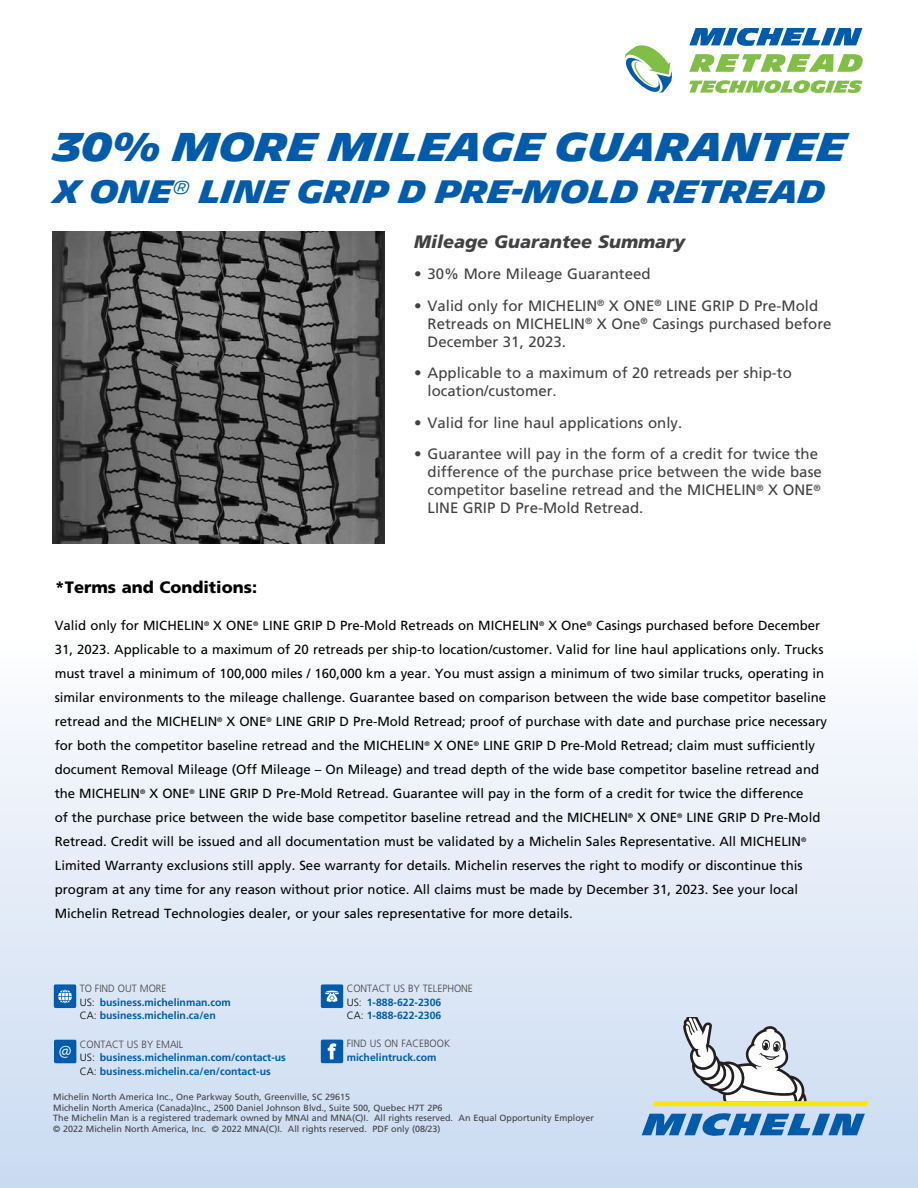
<style>
.page{position:relative;width:918px;height:1188px;background:#fff}
.page>*{position:absolute;margin:0;border:0;box-sizing:border-box;transform-origin:0 0}
.t1{font:700 39px "Michelin";color:#005baa;scale:.91 1}
.t2{font:700 31.5px "Michelin";color:#005baa;scale:.91 1}
.t3{font:italic 900 18px "Frutiger";color:#414042}
.t4{font:17.25px "Myriad Pro";color:#fff}
.t5{font:900 16.5px "Frutiger";color:#000}
.t6{font:15px/18px "Frutiger";color:#414042}
.t7{font:13.2px/24px "Frutiger";color:#000}
.t8{font:700 10.5px/13.5px "Frutiger LT Std";color:#005baa}
.t9{font:300 10.5px "Frutiger LT Std";color:#414042;scale:.95 1}
.t10{font:9px/10.8px "Frutiger";color:#414042}
.s1{font-weight:300;color:#414042}
.s2{font-weight:300;color:#000}
</style>
<div class="page">
<div style="left:0;top:648px;width:918px;height:540px;background:linear-gradient(to bottom,#fcfcfe,#c9daf1)"></div>
<img style="left:52px;top:232px;width:332px;height:311px">
<svg style="left:689px;top:28px;width:174px;height:18px"></svg>
<svg style="left:689px;top:54px;width:174px;height:18px"></svg>
<svg style="left:689px;top:80px;width:174px;height:13px"></svg>
<svg style="left:625px;top:45px;width:47px;height:48px"></svg>
<svg style="left:642px;top:1113px;width:223px;height:23px;background:#4d8cc5"></svg>
<svg style="left:652px;top:1017px;width:217px;height:89px"></svg>
<svg style="left:54px;top:984px;width:22px;height:24px"></svg>
<svg style="left:321px;top:1040px;width:22px;height:23px"></svg>
<svg style="left:321px;top:984px;width:22px;height:24px"></svg>
<svg style="left:54px;top:1040px;width:22px;height:23px"></svg>
<h1 class="t1" style="left:54px;top:124px;width:873px">30% MORE MILEAGE GUARANTEE</h1>
<h2 class="t2" style="left:54px;top:173px;width:850px">X ONE<sup>®</sup> LINE GRIP D PRE-MOLD RETREAD</h2>
<h3 class="t3" style="left:414px;top:231px;width:273px">Mileage Guarantee Summary</h3>
<p class="t6" style="left:414px;top:265px;width:238px">• 30% More Mileage Guaranteed</p>
<p class="t6" style="left:428px;top:297px;width:406px;text-indent:-13px">• Valid only for MICHELIN<sup>®</sup> X ONE<sup>®</sup> LINE GRIP D Pre-Mold<br>Retreads on MICHELIN<sup>®</sup> X One<sup>®</sup> Casings purchased before<br>December 31, 2023.</p>
<p class="t6" style="left:428px;top:364px;width:366px;text-indent:-14px">• Applicable to a maximum of 20 retreads per ship-to location/customer.</p>
<p class="t6" style="left:414px;top:414px;width:270px">• Valid for line haul applications only.</p>
<p class="t6" style="left:428px;top:445px;width:396px;text-indent:-14px">• Guarantee will pay in the form of a credit for twice the difference of the purchase price between the wide base competitor baseline retread and the MICHELIN<sup>®</sup> X ONE<sup>® </sup>LINE GRIP D Pre-Mold Retread.</p>
<p class="t5" style="left:55px;top:577px;width:204px">*Terms and Conditions:</p>
<p class="t7" style="left:55px;top:613px;width:774px">Valid only for MICHELIN<sup>®</sup> X ONE<sup>®</sup> LINE GRIP D Pre-Mold Retreads on MICHELIN<sup>®</sup> X One<sup>®</sup> Casings purchased before December 31, 2023. Applicable to a maximum of 20 retreads per ship-to location/customer. Valid for line haul applications only. Trucks must travel a minimum of 100,000 miles / 160,000 km a year. You must assign a minimum of two similar trucks, operating in similar environments to the mileage challenge. Guarantee based on comparison between the wide base competitor baseline retread and the MICHELIN<sup>®</sup> X ONE<sup>®</sup> LINE GRIP D Pre-Mold Retread; proof of purchase with date and purchase price necessary for both the competitor baseline retread and the MICHELIN<sup>®</sup> X ONE<sup>®</sup> LINE GRIP D Pre-Mold Retread; claim must sufficiently document Removal Mileage (Off Mileage – On Mileage) and tread depth of the wide base competitor baseline retread and the MICHELIN<sup>®</sup> X ONE<sup>®</sup> LINE GRIP D Pre-Mold Retread. Guarantee will pay in the form of a credit for twice the difference<br>of the purchase price between the wide base competitor baseline retread and the MICHELIN<sup>®</sup> X ONE<sup>®</sup> LINE GRIP D Pre-Mold Retread. Credit will be issued and all documentation must be validated by a Michelin Sales Representative. All MICHELIN<sup>® </sup>Limited Warranty exclusions still apply. See warranty for details. Michelin reserves the right to modify or discontinue this program at any time for any reason without prior notice. All claims must be made by December 31, 2023. See your local Michelin Retread Technologies dealer, or your sales representative for more details.</p>
<p class="t8" style="left:80px;top:982px;width:153px"><span class="s1">TO FIND OUT MORE<br></span><span class="s2">US:</span> business.michelinman.com<br><span class="s2">CA:</span> business.michelin.ca/en</p>
<h3 class="t4" style="left:59px;top:1039px;width:14px">@</h3>
<p class="t8" style="left:80px;top:1037px;width:208px"><span class="s1">CONTACT US BY EMAIL<br></span><span class="s2">US:</span> business.michelinman.com/contact-us<br><span class="s2">CA:</span> business.michelin.ca/en/contact-us</p>
<p class="t8" style="left:347px;top:982px;width:128px"><span class="s1">CONTACT US BY TELEPHONE<br></span><span class="s2">US:</span> 1-888-622-2306<br><span class="s2">CA:</span> 1-888-622-2306</p>
<p class="t9" style="left:347px;top:1038px;width:110px">FIND US ON FACEBOOK</p>
<p class="t8" style="left:347px;top:1051px;width:91px">michelintruck.com</p>
<p class="t10" style="left:53px;top:1091px;width:542px">Michelin North America Inc., One Parkway South, Greenville, SC 29615<br>Michelin North America (Canada)Inc., 2500 Daniel Johnson Blvd., Suite 500, Quebec H7T 2P6<br>The Michelin Man is a registered trademark owned by MNAI and MNA(C)I. All rights reserved. An Equal Opportunity Employer © 2022 Michelin North America, Inc. © 2022 MNA(C)I. All rights reserved. PDF only (08/23)</p>
</div>
